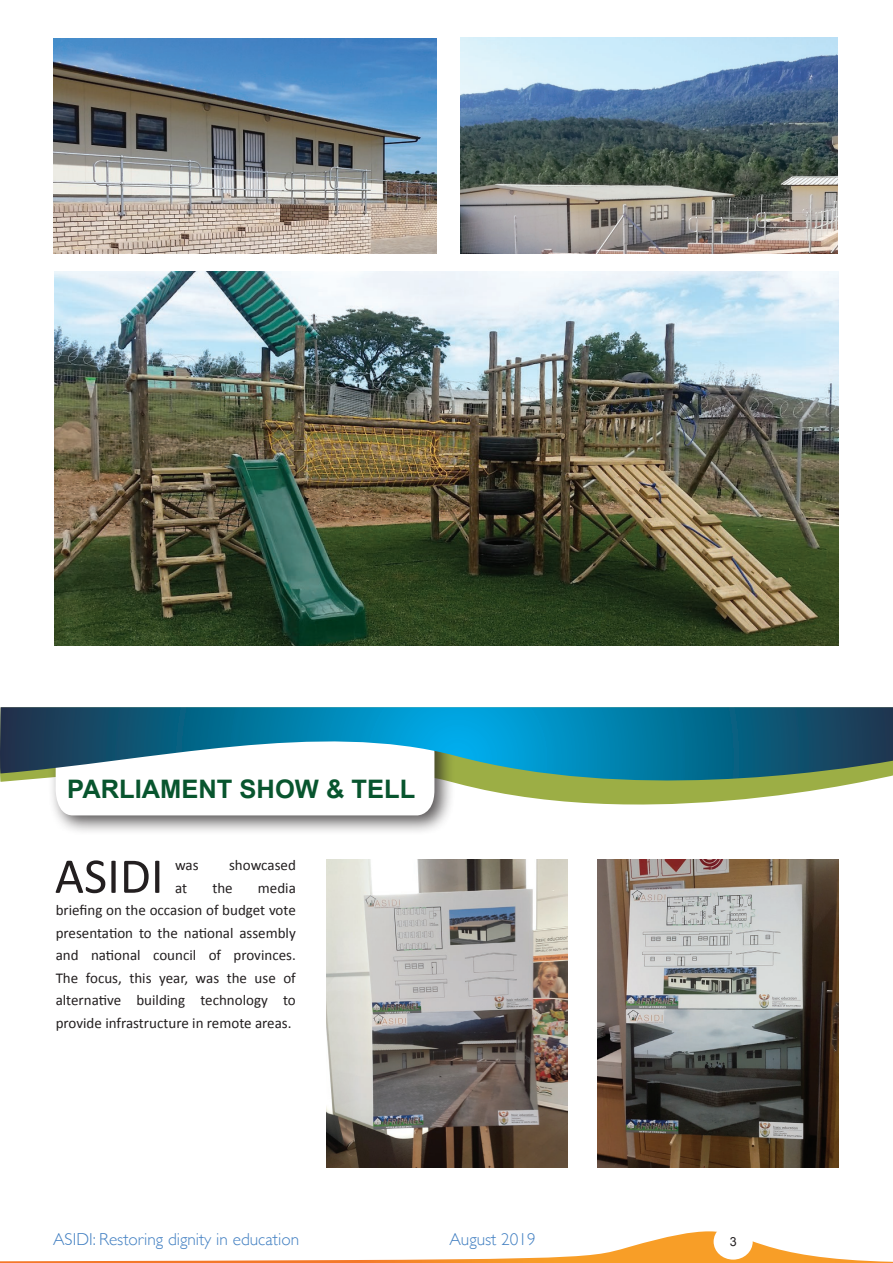
<style>
.page{position:relative;width:893px;height:1263px;background:#fff}
.page>*{position:absolute;margin:0;border:0;box-sizing:border-box;transform-origin:0 0}
.t1{font:50.4px "Calibri";color:#231f20}
.t2{font:700 25.5px "Arial";color:#08552e}
.t3{font:300 17.25px "Gill Sans";color:#4380c2}
.t4{font:15px/22.5px "Calibri";color:#231f20;text-align:justify}
.t5{font:12.45px "Arial";color:#231f20}
</style>
<div class="page">
<svg style="left:0;top:1231px;width:893px;height:32px"></svg>
<div style="left:714px;top:1224px;width:39px;height:35px;background:#fff;border-radius:50%"></div>
<div style="left:48px;top:721px;width:407px;height:114px;background:#231f20;opacity:.75"></div>
<svg style="left:56px;top:801px;width:378px;height:14px"></svg>
<svg style="left:0;top:707px;width:893px;height:94px"></svg>
<img style="left:54px;top:39px;width:382px;height:215px">
<img style="left:460px;top:38px;width:378px;height:216px">
<img style="left:54px;top:272px;width:785px;height:373px">
<img style="left:326px;top:859px;width:241px;height:308px">
<img style="left:598px;top:859px;width:241px;height:308px">
<h2 class="t2" style="left:67px;top:772px;width:132px">PARLIAMENT</h2>
<h2 class="t2" style="left:240px;top:772px;width:129px">SHOW &amp; TELL</h2>
<h1 class="t1" style="left:55px;top:844px;width:110px">ASIDI</h1>
<p class="t4" style="left:175px;top:854px;width:25px">was</p>
<p class="t4" style="left:229px;top:854px;width:68px">showcased</p>
<p class="t4" style="left:175px;top:876px;width:14px">at</p>
<p class="t4" style="left:212px;top:876px;width:22px">the</p>
<p class="t4" style="left:56px;top:876px;width:242px;text-indent:202px">media briefing on the occasion of budget vote presentation to the national assembly and national council of provinces.<br>The focus, this year, was the use of alternative building technology to provide infrastructure in remote areas.</p>
<p class="t3" style="left:53px;top:1226px;width:247px">ASIDI: Restoring dignity in education</p>
<p class="t3" style="left:449px;top:1226px;width:88px">August 2019</p>
<p class="t5" style="left:730px;top:1234px;width:8px">3</p>
</div>
